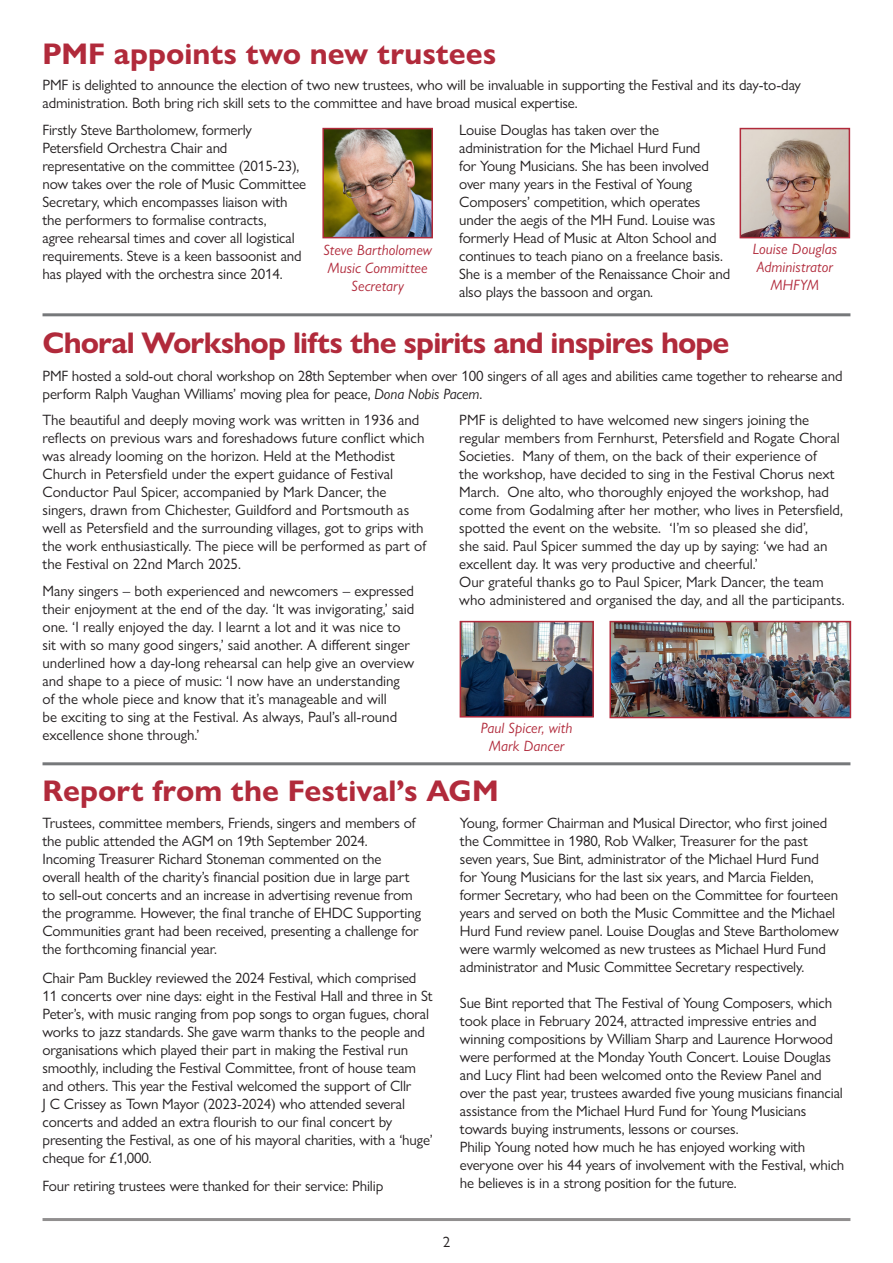
<style>
.page{position:relative;width:893px;height:1263px;background:#fff}
.page>*{position:absolute;margin:0;border:0;box-sizing:border-box;transform-origin:0 0}
.t1{font:700 30px "Gill Sans Nova";letter-spacing:-.015em;color:#b12a3b}
.t2{font:15px/18px "Gill Sans Nova";letter-spacing:-.01em;color:#231f20}
.t3{font:italic 15px/18px "Gill Sans Nova";letter-spacing:.005em;color:#b12a3b;text-align:center}
.s1{font-style:italic}
</style>
<div class="page">
<hr style="left:43px;top:313px;width:807px;height:3px;background:#76787a">
<hr style="left:43px;top:762px;width:807px;height:3px;background:#76787a">
<hr style="left:43px;top:1218px;width:807px;height:3px;background:#231f20">
<img style="left:743px;top:131px;width:104px;height:104px">
<div style="left:740px;top:128px;width:110px;height:110px;border:2px solid #b12a3b"></div>
<img style="left:325px;top:131px;width:105px;height:104px">
<div style="left:322px;top:128px;width:111px;height:110px;border:2px solid #b12a3b"></div>
<img style="left:463px;top:624px;width:128px;height:90px">
<div style="left:460px;top:621px;width:134px;height:96px;border:2px solid #b12a3b"></div>
<img style="left:612px;top:624px;width:236px;height:91px">
<div style="left:609px;top:621px;width:242px;height:97px;border:2px solid #b12a3b"></div>
<p class="t1" style="left:43px;top:36px;width:455px">PMF appoints two new trustees</p>
<p class="t2" style="left:43px;top:76px;width:760px">PMF is delighted to announce the election of two new trustees, who will be invaluable in supporting the Festival and its day-to-day administration. Both bring rich skill sets to the committee and have broad musical expertise.</p>
<p class="t2" style="left:43px;top:120px;width:265px">Firstly Steve Bartholomew, formerly Petersfield Orchestra Chair and representative on the committee (2015-23), now takes over the role of Music Committee Secretary, which encompasses liaison with the performers to formalise contracts,<br>agree rehearsal times and cover all logistical requirements. Steve is a keen bassoonist and has played with the orchestra since 2014.</p>
<p class="t2" style="left:459px;top:120px;width:273px">Louise Douglas has taken over the administration for the Michael Hurd Fund<br>for Young Musicians. She has been involved over many years in the Festival of Young Composers’ competition, which operates under the aegis of the MH Fund. Louise was formerly Head of Music at Alton School and continues to teach piano on a freelance basis.<br>She is a member of the Renaissance Choir and also plays the bassoon and organ.</p>
<p class="t3" style="left:323px;top:240px;width:110px">Steve Bartholomew</p>
<p class="t3" style="left:328px;top:258px;width:101px">Music Committee<br>Secretary</p>
<p class="t1" style="left:43px;top:324px;width:688px">Choral Workshop lifts the spirits and inspires hope</p>
<p class="t3" style="left:753px;top:240px;width:86px">Louise Douglas</p>
<p class="t3" style="left:757px;top:258px;width:78px">Administrator</p>
<p class="t3" style="left:771px;top:276px;width:50px">MHFYM</p>
<p class="t2" style="left:43px;top:367px;width:802px">PMF hosted a sold-out choral workshop on 28th September when over 100 singers of all ages and abilities came together to rehearse and perform Ralph Vaughan Williams’ moving plea for peace, <span class="s1">Dona Nobis Pacem</span>.</p>
<p class="t2" style="left:43px;top:411px;width:385px">The beautiful and deeply moving work was written in 1936 and reflects on previous wars and foreshadows future conflict which was already looming on the horizon. Held at the Methodist Church in Petersfield under the expert guidance of Festival Conductor Paul Spicer, accompanied by Mark Dancer, the singers, drawn from Chichester, Guildford and Portsmouth as well as Petersfield and the surrounding villages, got to grips with the work enthusiastically. The piece will be performed as part of the Festival on 22nd March 2025.</p>
<p class="t2" style="left:43px;top:582px;width:373px">Many singers – both experienced and newcomers – expressed their enjoyment at the end of the day. ‘It was invigorating,’ said one. ‘I really enjoyed the day. I learnt a lot and it was nice to sit with so many good singers,’ said another. A different singer underlined how a day-long rehearsal can help give an overview and shape to a piece of music: ‘I now have an understanding of the whole piece and know that it’s manageable and will<br>be exciting to sing at the Festival. As always, Paul’s all-round excellence shone through.’</p>
<p class="t2" style="left:459px;top:411px;width:385px">PMF is delighted to have welcomed new singers joining the regular members from Fernhurst, Petersfield and Rogate Choral Societies. Many of them, on the back of their experience of<br>the workshop, have decided to sing in the Festival Chorus next March. One alto, who thoroughly enjoyed the workshop, had come from Godalming after her mother, who lives in Petersfield, spotted the event on the website. ‘I’m so pleased she did’,<br>she said. Paul Spicer summed the day up by saying: ‘we had an excellent day. It was very productive and cheerful.’</p>
<p class="t2" style="left:459px;top:573px;width:387px">Our grateful thanks go to Paul Spicer, Mark Dancer, the team who administered and organised the day, and all the participants.</p>
<p class="t3" style="left:481px;top:719px;width:93px">Paul Spicer, with<br>Mark Dancer</p>
<p class="t1" style="left:43px;top:772px;width:458px">Report from the Festival’s AGM</p>
<p class="t2" style="left:43px;top:814px;width:375px">Trustees, committee members, Friends, singers and members of the public attended the AGM on 19th September 2024.</p>
<p class="t2" style="left:43px;top:850px;width:380px">Incoming Treasurer Richard Stoneman commented on the overall health of the charity’s financial position due in large part to sell-out concerts and an increase in advertising revenue from the programme. However, the final tranche of EHDC Supporting Communities grant had been received, presenting a challenge for the forthcoming financial year.</p>
<p class="t2" style="left:43px;top:968px;width:392px">Chair Pam Buckley reviewed the 2024 Festival, which comprised 11 concerts over nine days: eight in the Festival Hall and three in St Peter’s, with music ranging from pop songs to organ fugues, choral works to jazz standards. She gave warm thanks to the people and organisations which played their part in making the Festival run smoothly, including the Festival Committee, front of house team and others. This year the Festival welcomed the support of Cllr<br>J C Crissey as Town Mayor (2023-2024) who attended several concerts and added an extra flourish to our final concert by presenting the Festival, as one of his mayoral charities, with a ‘huge’ cheque for £1,000.</p>
<p class="t2" style="left:43px;top:1177px;width:342px">Four retiring trustees were thanked for their service: Philip</p>
<p class="t2" style="left:460px;top:814px;width:381px">Young, former Chairman and Musical Director, who first joined the Committee in 1980, Rob Walker, Treasurer for the past seven years, Sue Bint, administrator of the Michael Hurd Fund for Young Musicians for the last six years, and Marcia Fielden, former Secretary, who had been on the Committee for fourteen years and served on both the Music Committee and the Michael Hurd Fund review panel. Louise Douglas and Steve Bartholomew were warmly welcomed as new trustees as Michael Hurd Fund administrator and Music Committee Secretary respectively.</p>
<p class="t2" style="left:460px;top:994px;width:384px">Sue Bint reported that The Festival of Young Composers, which took place in February 2024, attracted impressive entries and winning compositions by William Sharp and Laurence Horwood were performed at the Monday Youth Concert. Louise Douglas and Lucy Flint had been welcomed onto the Review Panel and over the past year, trustees awarded five young musicians financial assistance from the Michael Hurd Fund for Young Musicians towards buying instruments, lessons or courses.</p>
<p class="t2" style="left:460px;top:1138px;width:386px">Philip Young noted how much he has enjoyed working with everyone over his 44 years of involvement with the Festival, which he believes is in a strong position for the future.</p>
<p class="t2" style="left:443px;top:1233px;width:9px">2</p>
</div>
